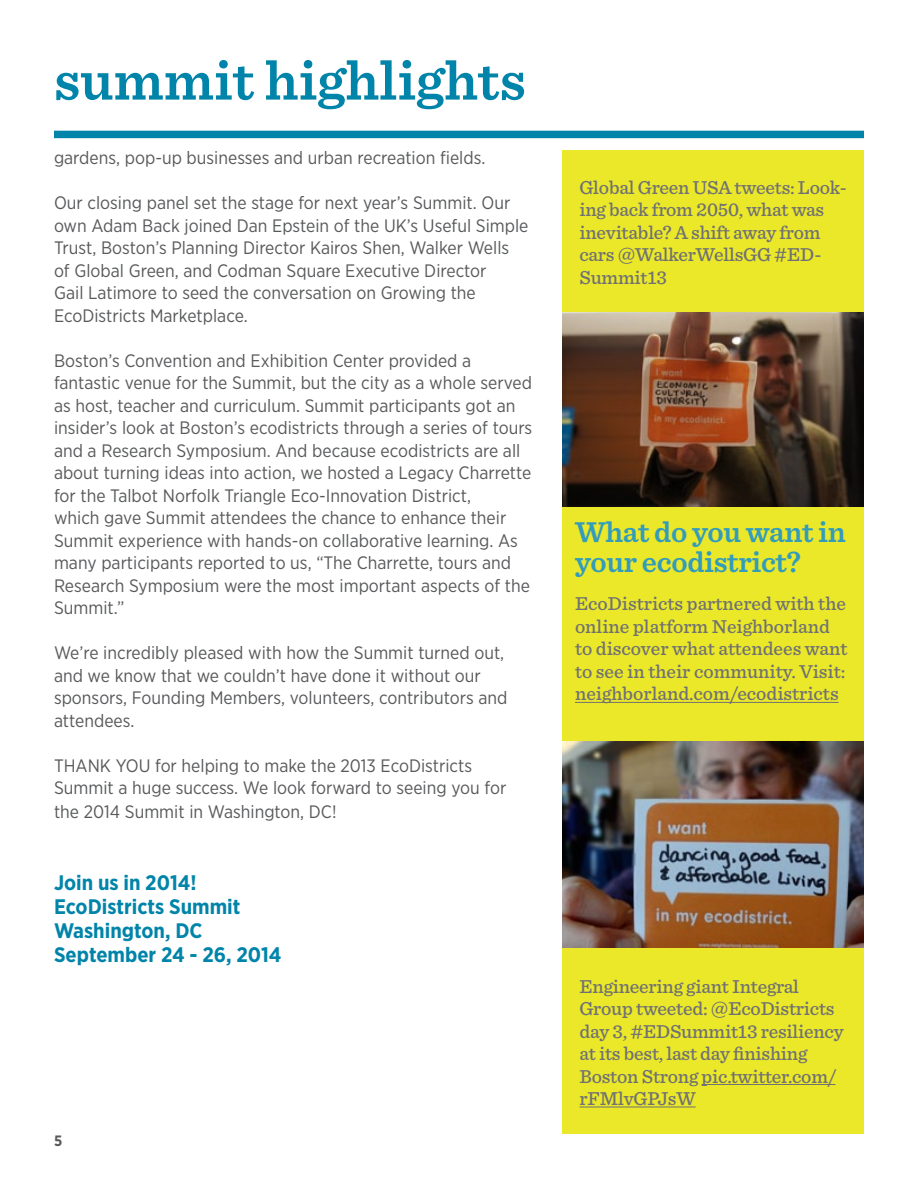
<style>
.page{position:relative;width:918px;height:1188px;background:#fff}
.page>*{position:absolute;margin:0;border:0;box-sizing:border-box;transform-origin:0 0}
.t1{font:600 57px "Sentinel";color:#0084a9}
.t2{font:600 30px/30px "Sentinel";letter-spacing:-.01em;color:#339cba}
.t3{font:700 21px/24px "Gotham Narrow";color:#0084a9}
.t4{font:500 19.5px/22.5px "Sentinel";letter-spacing:-.01em;color:#707172}
.t5{font:18px/22.5px "Gotham Narrow";color:#58595b}
.t6{font:700 15px "Gotham Narrow";color:#58595b}
</style>
<div class="page">
<img style="left:563px;top:741px;width:301px;height:207px">
<div style="left:563px;top:507px;width:301px;height:234px;background:#ebe82a"></div>
<hr style="left:575px;top:702px;width:264px;height:1px;background:#707172">
<div style="left:54px;top:131px;width:810px;height:7px;background:#0084a9"></div>
<img style="left:563px;top:312px;width:301px;height:195px">
<div style="left:563px;top:150px;width:301px;height:162px;background:#ebe82a"></div>
<div style="left:563px;top:948px;width:301px;height:186px;background:#ebe82a"></div>
<hr style="left:702px;top:1084px;width:134px;height:1px;background:#707172">
<hr style="left:579px;top:1107px;width:117px;height:1px;background:#707172">
<h1 class="t1" style="left:54px;top:45px;width:473px">summit highlights</h1>
<p class="t5" style="left:54px;top:146px;width:433px">gardens, pop-up businesses and urban recreation fields.</p>
<p class="t5" style="left:54px;top:191px;width:476px">Our closing panel set the stage for next year’s Summit. Our own Adam Back joined Dan Epstein of the UK’s Useful Simple Trust, Boston’s Planning Director Kairos Shen, Walker Wells of Global Green, and Codman Square Executive Director<br>Gail Latimore to seed the conversation on Growing the EcoDistricts Marketplace.</p>
<p class="t5" style="left:54px;top:349px;width:480px">Boston’s Convention and Exhibition Center provided a fantastic venue for the Summit, but the city as a whole served as host, teacher and curriculum. Summit participants got an insider’s look at Boston’s ecodistricts through a series of tours and a Research Symposium. And because ecodistricts are all about turning ideas into action, we hosted a Legacy Charrette for the Talbot Norfolk Triangle Eco-Innovation District,<br>which gave Summit attendees the chance to enhance their Summit experience with hands-on collaborative learning. As many participants reported to us, “The Charrette, tours and Research Symposium were the most important aspects of the Summit.”</p>
<p class="t5" style="left:54px;top:641px;width:455px">We’re incredibly pleased with how the Summit turned out, and we know that we couldn’t have done it without our sponsors, Founding Members, volunteers, contributors and attendees.</p>
<p class="t5" style="left:54px;top:754px;width:454px;line-height:23.2px">THANK YOU for helping to make the 2013 EcoDistricts<br>Summit a huge success. We look forward to seeing you for the 2014 Summit in Washington, DC!</p>
<p class="t3" style="left:54px;top:871px;width:229px">Join us in 2014!<br>EcoDistricts Summit<br>Washington, DC<br>September 24 - 26, 2014</p>
<p class="t6" style="left:54px;top:1131px;width:10px">5</p>
<p class="t4" style="left:579px;top:176px;width:269px">Global Green USA tweets: Look&shy;ing back from 2050, what was inevitable? A shift away from cars @WalkerWellsGG #ED-<br>Summit13</p>
<h2 class="t2" style="left:575px;top:516px;width:272px">What do you want in your ecodistrict?</h2>
<p class="t4" style="left:575px;top:592px;width:274px">EcoDistricts partnered with the online platform Neighborland to discover what attendees want to see in their community. Visit: neighborland.com/ecodistricts</p>
<p class="t4" style="left:579px;top:974px;width:266px">Engineering giant Integral<br>Group tweeted: @EcoDistricts day 3, #EDSummit13 resiliency at its best, last day finishing<br>Boston Strong pic.twitter.com/ rFMlvGPJsW</p>
</div>
